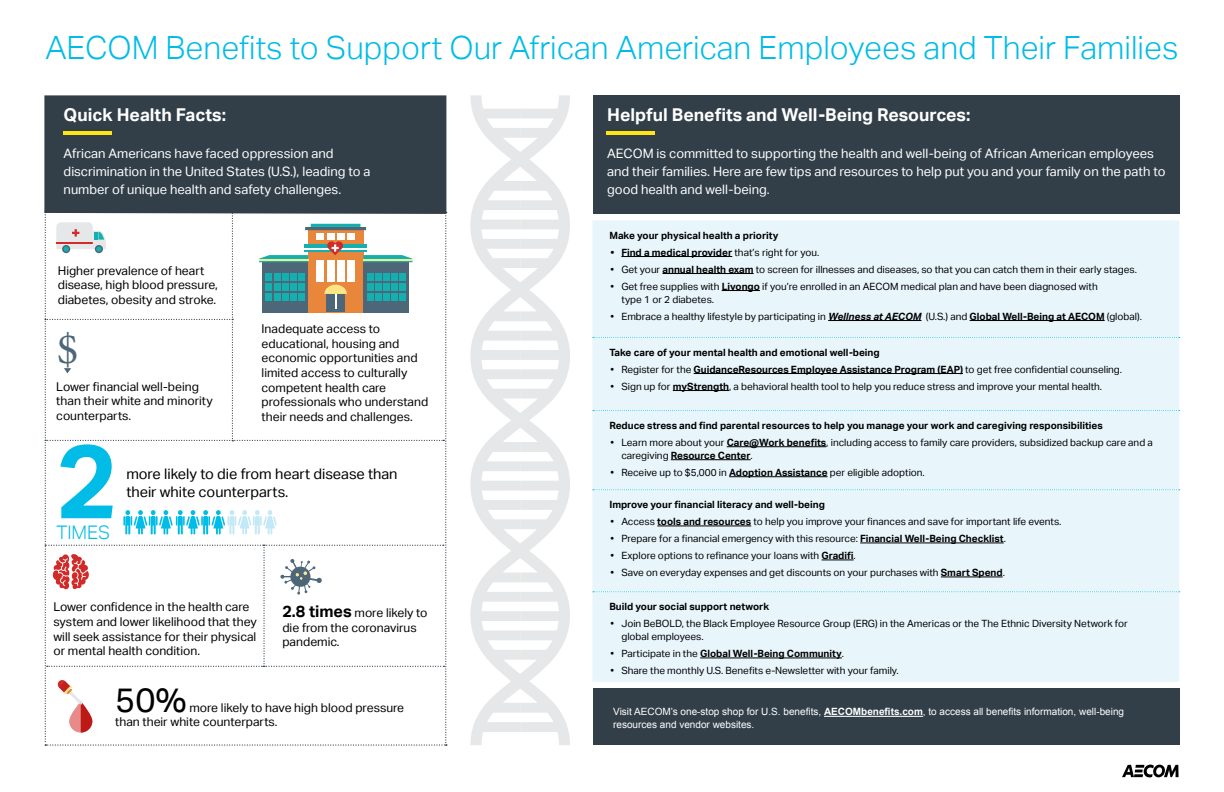
<style>
.page{position:relative;width:1224px;height:792px;background:#fff}
.page>*{position:absolute;margin:0;border:0;box-sizing:border-box;transform-origin:0 0}
.t1{font:700 104px "AECOM Sans";color:#00bce7}
.t2{font:46.3px "Minion Pro";color:#4d6678}
.t3{font:34px "AECOM Sans";color:#000}
.t4{font:300 32px "AECOM Sans";color:#00bce7}
.t5{font:300 18.7px "AECOM Sans";color:#00bce7}
.t6{font:700 17.7px "AECOM Sans";color:#fff}
.t7{font:14.6px/17.5px "AECOM Sans";color:#000}
.t8{font:13px/17.7px "AECOM Sans";color:#fff}
.t9{font:12.2px/14.6px "AECOM Sans";color:#000}
.t10{font:10px/13px "AECOM Sans";color:#000}
.t11{font:700 10px "AECOM Sans";color:#000}
.t12{font:10px/13.2px "Arial";color:#fff}
.s1{font-weight:700;font-size:16.2px}
.s2{font-weight:400}
.s3{font-weight:700}
.s4{font-weight:700;font-style:italic}
</style>
<div class="page">
<div style="left:44px;top:95px;width:402px;height:118px;background:#323f49"></div>
<div style="left:593px;top:95px;width:587px;height:119px;background:#323f49"></div>
<div style="left:593px;top:688px;width:587px;height:57px;background:#323f49"></div>
<hr style="left:824px;top:716px;width:99px;height:1px;background:#fff">
<div style="left:592px;top:220px;width:587px;height:462px;background:#e8f6fc"></div>
<svg style="left:593px;top:337px;width:587px;height:1px"></svg>
<svg style="left:593px;top:410px;width:587px;height:1px"></svg>
<svg style="left:593px;top:489px;width:587px;height:1px"></svg>
<svg style="left:593px;top:591px;width:587px;height:1px"></svg>
<hr style="left:621px;top:256px;width:111px;height:1px;background:#000">
<hr style="left:662px;top:273px;width:92px;height:1px;background:#000">
<hr style="left:722px;top:290px;width:38px;height:1px;background:#000">
<hr style="left:828px;top:320px;width:94px;height:1px;background:#000">
<hr style="left:970px;top:320px;width:135px;height:1px;background:#000">
<hr style="left:694px;top:373px;width:269px;height:1px;background:#000">
<hr style="left:673px;top:390px;width:56px;height:1px;background:#000">
<hr style="left:727px;top:446px;width:99px;height:1px;background:#000">
<hr style="left:671px;top:459px;width:80px;height:1px;background:#000">
<hr style="left:729px;top:476px;width:99px;height:1px;background:#000">
<hr style="left:657px;top:526px;width:94px;height:1px;background:#000">
<hr style="left:860px;top:543px;width:144px;height:1px;background:#000">
<hr style="left:822px;top:560px;width:32px;height:1px;background:#000">
<hr style="left:941px;top:577px;width:62px;height:1px;background:#000">
<hr style="left:700px;top:658px;width:142px;height:1px;background:#000">
<svg style="left:470px;top:95px;width:100px;height:650px"></svg>
<hr style="left:64px;top:131px;width:48px;height:4px;background:#ffe512">
<hr style="left:606px;top:131px;width:48px;height:4px;background:#ffe512">
<svg style="left:45px;top:188px;width:402px;height:558px"></svg>
<svg style="left:1122px;top:764px;width:57px;height:14px"></svg>
<h3 class="t4" style="left:45px;top:29px;width:1135px">AECOM Benefits to Support Our African American Employees and Their Families</h3>
<h3 class="t6" style="left:64px;top:105px;width:164px">Quick Health Facts:</h3>
<h3 class="t8" style="left:64px;top:145px;width:308px">African Americans have faced oppression and discrimination in the United States (U.S.), leading to a number of unique health and safety challenges.</h3>
<p class="t9" style="left:58px;top:263px;width:162px">Higher prevalence of heart disease, high blood pressure, diabetes, obesity and stroke.</p>
<h2 class="t2" style="left:56px;top:318px;width:24px">$</h2>
<p class="t9" style="left:56px;top:379px;width:158px">Lower financial well-being than their white and minority counterparts.</p>
<p class="t9" style="left:262px;top:322px;width:168px">Inadequate access to educational, housing and economic opportunities and limited access to culturally competent health care professionals who understand their needs and challenges.</p>
<h1 class="t1" style="left:56px;top:422px;width:63px">2</h1>
<h3 class="t5" style="left:56px;top:522px;width:55px">TIMES</h3>
<h3 class="t7" style="left:126px;top:465px;width:273px">more likely to die from heart disease than their white counterparts.</h3>
<p class="t9" style="left:53px;top:600px;width:205px">Lower confidence in the health care system and lower likelihood that they will seek assistance for their physical or mental health condition.</p>
<h3 class="t3" style="left:115px;top:680px;width:73px">50%</h3>
<p class="t9" style="left:282px;top:605px;width:147px"><span class="s1">2.8 times</span> more likely to die from the coronavirus pandemic.</p>
<p class="t9" style="left:115px;top:700px;width:290px;text-indent:74px">more likely to have high blood pressure than their white counterparts.</p>
<h3 class="t6" style="left:607px;top:105px;width:365px">Helpful Benefits and Well-Being Resources:</h3>
<h3 class="t8" style="left:607px;top:145px;width:560px">AECOM is committed to supporting the health and well-being of African American employees and their families. Here are few tips and resources to help put you and your family on the path to good health and well-being.</h3>
<p class="t11" style="left:609px;top:229px;width:171px">Make your physical health a priority</p>
<p class="t11" style="left:610px;top:246px;width:210px">• Find a medical provider <span class="s2">that’s right for you.</span></p>
<p class="t10" style="left:610px;top:263px;width:528px">• Get your <span class="s3">annual health exam</span> to screen for illnesses and diseases, so that you can catch them in their early stages.</p>
<p class="t10" style="left:621px;top:280px;width:478px;text-indent:-11px">• Get free supplies with <span class="s3">Livongo</span> if you’re enrolled in an AECOM medical plan and have been diagnosed with type 1 or 2 diabetes.</p>
<p class="t10" style="left:610px;top:310px;width:533px">• Embrace a healthy lifestyle by participating in <span class="s4">Wellness at AECOM</span> (U.S.) and <span class="s3">Global Well-Being at AECOM</span> (global).</p>
<p class="t11" style="left:609px;top:346px;width:272px">Take care of your mental health and emotional well-being</p>
<p class="t10" style="left:610px;top:363px;width:513px">• Register for the <span class="s3">GuidanceResources Employee Assistance Program (EAP)</span> to get free confidential counseling.</p>
<p class="t10" style="left:610px;top:380px;width:493px">• Sign up for <span class="s3">myStrength</span>, a behavioral health tool to help you reduce stress and improve your mental health.</p>
<p class="t11" style="left:609px;top:419px;width:495px">Reduce stress and find parental resources to help you manage your work and caregiving responsibilities</p>
<p class="t10" style="left:621px;top:436px;width:533px;text-indent:-11px">• Learn more about your <span class="s3">Care@Work benefits</span>, including access to family care providers, subsidized backup care and a caregiving <span class="s3">Resource Center</span>.</p>
<p class="t10" style="left:610px;top:466px;width:316px">• Receive up to $5,000 in <span class="s3">Adoption Assistance</span> per eligible adoption.</p>
<p class="t11" style="left:609px;top:499px;width:217px">Improve your financial literacy and well-being</p>
<p class="t10" style="left:610px;top:515px;width:453px">• Access <span class="s3">tools and resources</span> to help you improve your finances and save for important life events.</p>
<p class="t10" style="left:610px;top:532px;width:397px">• Prepare for a financial emergency with this resource: <span class="s3">Financial Well-Being Checklist</span>.</p>
<p class="t10" style="left:610px;top:549px;width:247px">• Explore options to refinance your loans with <span class="s3">Gradifi</span>.</p>
<p class="t10" style="left:610px;top:566px;width:396px">• Save on everyday expenses and get discounts on your purchases with <span class="s3">Smart Spend</span>.</p>
<p class="t11" style="left:609px;top:601px;width:161px">Build your social support network</p>
<p class="t10" style="left:621px;top:617px;width:508px;text-indent:-11px">• Join BeBOLD, the Black Employee Resource Group (ERG) in the Americas or the The Ethnic Diversity Network for global employees.</p>
<p class="t11" style="left:610px;top:648px;width:235px"><span class="s2">• Participate in the</span> Global Well-Being Community<span class="s2">.</span></p>
<p class="t10" style="left:610px;top:664px;width:290px">• Share the monthly U.S. Benefits e-Newsletter with your family.</p>
<p class="t12" style="left:613px;top:705px;width:512px">Visit AECOM’s one-stop shop for U.S. benefits, <span class="s3">AECOMbenefits.com</span>, to access all benefits information, well-being resources and vendor websites.</p>
</div>
